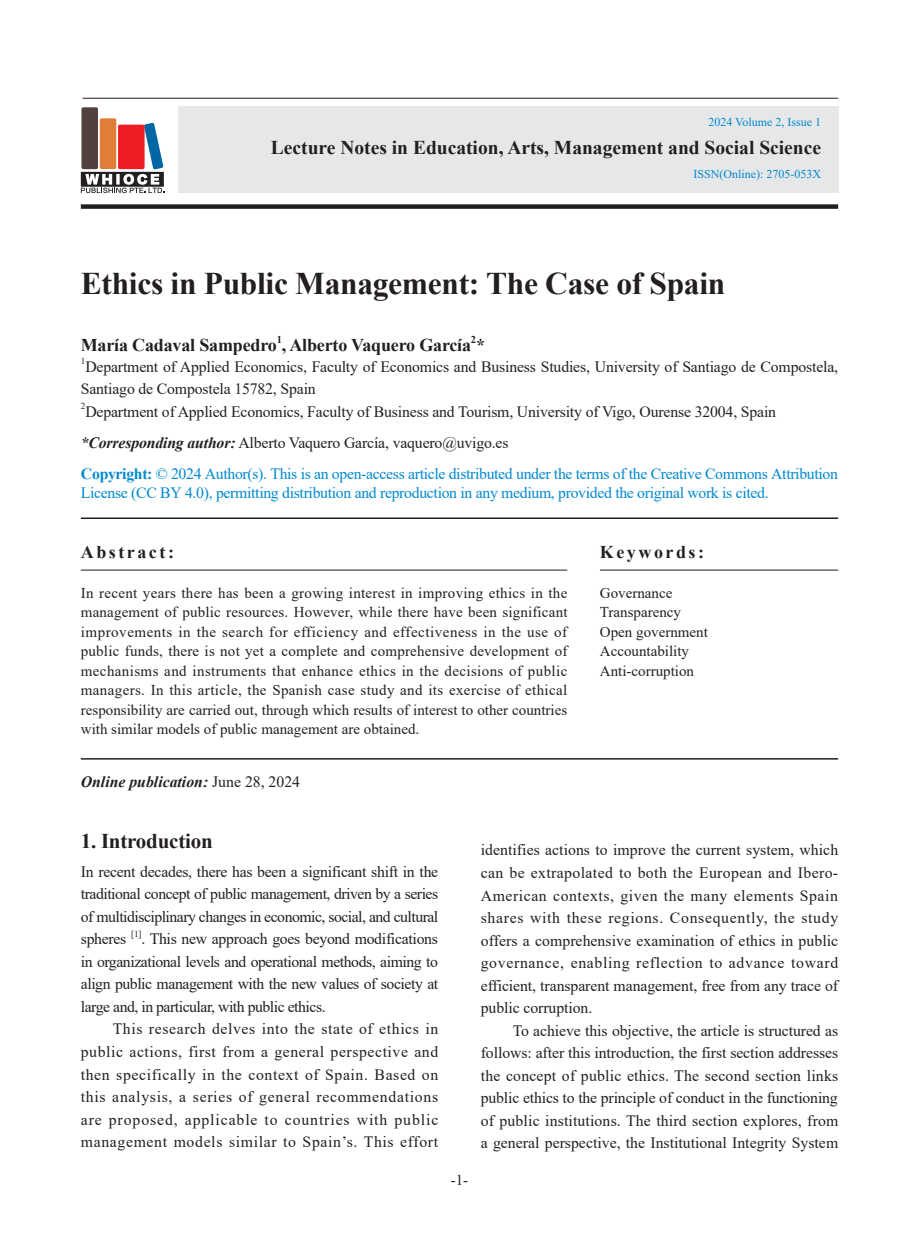
<style>
.page{position:relative;width:919px;height:1238px;background:#fff}
.page>*{position:absolute;margin:0;border:0;box-sizing:border-box;transform-origin:0 0}
.t1{font:700 31.5px "Times New Roman";letter-spacing:-.01em;color:#231f20}
.t2{font:700 21px "Times New Roman";letter-spacing:-.01em;color:#231f20}
.t3{font:700 19.5px "Times New Roman";color:#231f20}
.t4{font:700 18px "Times New Roman";letter-spacing:-.01em;color:#231f20}
.t5{font:700 18px "Times New Roman";letter-spacing:.14em;color:#231f20}
.t6{font:15.75px/22.5px "Times New Roman";letter-spacing:-.01em;color:#231f20;text-align:justify}
.t7{font:15.75px "Times New Roman";letter-spacing:-.02em;color:#0089cf}
.t8{font:italic 700 15.75px "Times New Roman";color:#231f20}
.t9{font:15px/19.5px "Times New Roman";color:#231f20;text-align:justify}
.t10{font:12px "Times New Roman";color:#0089cf}
.t11{font:700 10.5px "Times New Roman";color:#231f20}
.t12{font:9.15px "Times New Roman";color:#231f20}
.s1{font-weight:700;font-style:italic}
.s2{font-weight:700;color:#0089cf}
.s3{color:#0089cf}
.s4{font-weight:400;font-style:normal}
</style>
<div class="page">
<div style="left:178px;top:106px;width:660px;height:87px;background:#e6e7e9"></div>
<div style="left:81px;top:204px;width:757px;height:5px;background:#231f20"></div>
<hr style="left:83px;top:98px;width:755px;height:1px;background:#231f20">
<div style="left:81px;top:107px;width:17px;height:62px;background:#51403d;border-radius:2px"></div>
<div style="left:100px;top:118px;width:16px;height:51px;background:#e07e37;border-radius:2px"></div>
<svg style="left:81px;top:123px;width:83px;height:70px"></svg>
<hr style="left:81px;top:517px;width:757px;height:2px;background:#231f20">
<hr style="left:81px;top:758px;width:757px;height:1px;background:#231f20">
<hr style="left:81px;top:570px;width:486px;height:1px;background:#231f20">
<hr style="left:600px;top:570px;width:238px;height:1px;background:#231f20">
<p class="t10" style="left:708px;top:113px;width:114px">2024 Volume 2, Issue 1</p>
<p class="t3" style="left:271px;top:133px;width:551px">Lecture Notes in Education, Arts, Management and Social Science</p>
<p class="t10" style="left:693px;top:165px;width:129px">ISSN(Online): 2705-053X</p>
<h1 class="t1" style="left:81px;top:260px;width:646px">Ethics in Public Management: The Case of Spain</h1>
<p class="t4" style="left:81px;top:332px;width:406px">María Cadaval Sampedro , Alberto Vaquero García *</p>
<p class="t11" style="left:276px;top:331px;width:7px">1</p>
<p class="t11" style="left:471px;top:331px;width:7px">2</p>
<p class="t12" style="left:81px;top:355px;width:6px">1</p>
<p class="t6" style="left:81px;top:355px;width:758px">Department of Applied Economics, Faculty of Economics and Business Studies, University of Santiago de Compostela,<br>Santiago de Compostela 15782, Spain</p>
<p class="t12" style="left:81px;top:400px;width:6px">2</p>
<p class="t6" style="left:81px;top:395px;width:758px;line-height:31px;text-align:left">Department of Applied Economics, Faculty of Business and Tourism, University of Vigo, Ourense 32004, Spain <span class="s1">*Corresponding author:</span> Alberto Vaquero García, vaquero@uvigo.es<br><span class="s2">Copyright:</span> <span class="s3">© 2024 Author(s). This is an open-access article distributed under the terms of the Creative Commons Attribution</span></p>
<p class="t7" style="left:81px;top:481px;width:689px">License (CC BY 4.0), permitting distribution and reproduction in any medium, provided the original work is cited.</p>
<p class="t5" style="left:81px;top:539px;width:95px">Abstract:</p>
<p class="t9" style="left:81px;top:582px;width:488px">In recent years there has been a growing interest in improving ethics in the management of public resources. However, while there have been significant improvements in the search for efficiency and effectiveness in the use of public funds, there is not yet a complete and comprehensive development of mechanisms and instruments that enhance ethics in the decisions of public managers. In this article, the Spanish case study and its exercise of ethical responsibility are carried out, through which results of interest to other countries with similar models of public management are obtained.</p>
<p class="t8" style="left:81px;top:770px;width:221px">Online publication: <span class="s4">June 28, 2024</span></p>
<p class="t5" style="left:600px;top:539px;width:106px">Keywords:</p>
<p class="t9" style="left:600px;top:582px;width:109px;text-align:left">Governance<br>Transparency<br>Open government<br>Accountability<br>Anti-corruption</p>
<h2 class="t2" style="left:81px;top:826px;width:133px">1. Introduction</h2>
<p class="t6" style="left:81px;top:859px;width:359px">In recent decades, there has been a significant shift in the traditional concept of public management, driven by a series of multidisciplinary changes in economic, social, and cultural spheres</p>
<p class="t12" style="left:131px;top:927px;width:12px">[1]</p>
<p class="t6" style="left:81px;top:927px;width:359px;text-indent:60px">. This new approach goes beyond modifications in organizational levels and operational methods, aiming to align public management with the new values of society at large and, in particular, with public ethics.</p>
<p class="t6" style="left:81px;top:1017px;width:359px;text-indent:32px">This research delves into the state of ethics in public actions, first from a general perspective and then specifically in the context of Spain. Based on this analysis, a series of general recommendations are proposed, applicable to countries with public management models similar to Spain’s. This effort</p>
<p class="t9" style="left:450px;top:1169px;width:19px">-1-</p>
<p class="t6" style="left:480px;top:838px;width:359px">identifies actions to improve the current system, which can be extrapolated to both the European and Ibero-American contexts, given the many elements Spain shares with these regions. Consequently, the study offers a comprehensive examination of ethics in public governance, enabling reflection to advance toward efficient, transparent management, free from any trace of public corruption.</p>
<p class="t6" style="left:480px;top:1018px;width:359px;text-indent:32px">To achieve this objective, the article is structured as follows: after this introduction, the first section addresses the concept of public ethics. The second section links public ethics to the principle of conduct in the functioning of public institutions. The third section explores, from a general perspective, the Institutional Integrity System</p>
</div>
